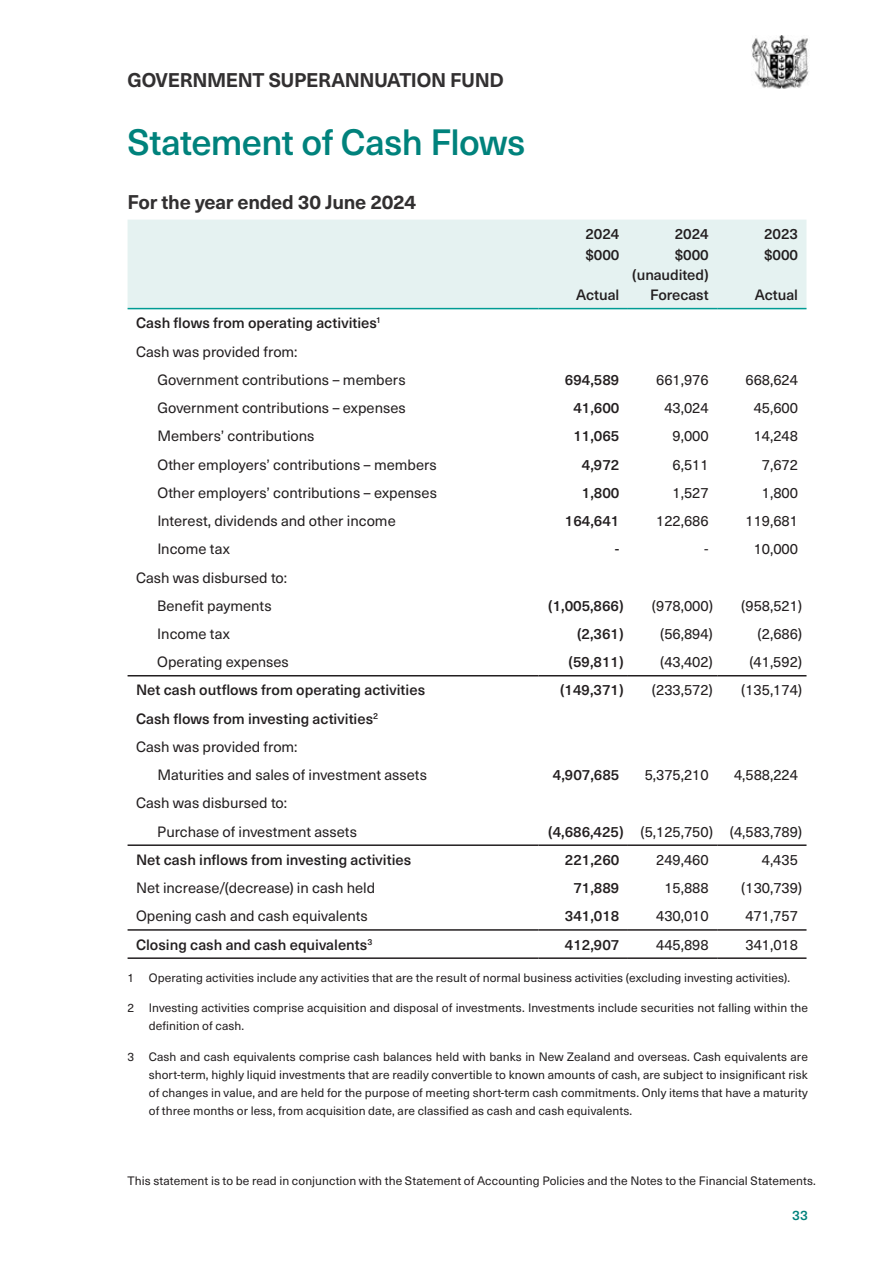
<style>
.page{position:relative;width:893px;height:1263px;background:#fff}
.page>*{position:absolute;margin:0;border:0;box-sizing:border-box;transform-origin:0 0}
.t1{font:500 36px "Neue Haas Unica W1 G";letter-spacing:-.02em;color:#00827c}
.t2{font:700 19.5px "Neue Haas Unica W1 G";letter-spacing:-.02em;color:#323031}
.t3{font:14.7px/28.2px "Neue Haas Unica W1 G";color:#231f20;text-align:center}
.t4{font:500 14.7px/20.2px "Neue Haas Unica W1 G";color:#231f20}
.t5{font:500 13.5px "Neue Haas Unica W1 G";color:#00827c}
.t6{font:12px/18px "Neue Haas Unica W1 G";letter-spacing:.005em;color:#231f20}
.s1{font-weight:400}
.s2{font-weight:500}
</style>
<div class="page">
<div style="left:128px;top:220px;width:678px;height:88px;background:#e5f2f1"></div>
<hr style="left:128px;top:308px;width:411px;height:1px;background:#009c94">
<hr style="left:539px;top:308px;width:89px;height:1px;background:#009c94">
<hr style="left:628px;top:308px;width:89px;height:1px;background:#009c94">
<hr style="left:717px;top:308px;width:89px;height:1px;background:#009c94">
<hr style="left:128px;top:675px;width:411px;height:1px;background:#231f20">
<hr style="left:128px;top:844px;width:411px;height:2px;background:#231f20">
<hr style="left:128px;top:929px;width:411px;height:2px;background:#231f20">
<hr style="left:539px;top:929px;width:89px;height:2px;background:#231f20">
<hr style="left:628px;top:929px;width:89px;height:2px;background:#231f20">
<hr style="left:717px;top:929px;width:89px;height:2px;background:#231f20">
<hr style="left:128px;top:957px;width:411px;height:2px;background:#231f20">
<hr style="left:539px;top:957px;width:89px;height:2px;background:#231f20">
<hr style="left:628px;top:957px;width:89px;height:2px;background:#231f20">
<hr style="left:717px;top:957px;width:89px;height:2px;background:#231f20">
<hr style="left:539px;top:675px;width:89px;height:1px;background:#231f20">
<hr style="left:628px;top:675px;width:89px;height:1px;background:#231f20">
<hr style="left:717px;top:675px;width:89px;height:1px;background:#231f20">
<hr style="left:539px;top:844px;width:89px;height:2px;background:#231f20">
<hr style="left:628px;top:844px;width:89px;height:2px;background:#231f20">
<hr style="left:717px;top:844px;width:89px;height:2px;background:#231f20">
<img style="left:752px;top:35px;width:57px;height:54px">
<h2 class="t2" style="left:128px;top:65px;width:378px">GOVERNMENT SUPERANNUATION FUND</h2>
<h1 class="t1" style="left:128px;top:115px;width:399px">Statement of Cash Flows</h1>
<h2 class="t2" style="left:128px;top:188px;width:290px">For the year ended 30 June 2024</h2>
<p class="t4" style="left:585px;top:223px;width:35px">2024 $000</p>
<p class="t4" style="left:576px;top:284px;width:45px">Actual</p>
<p class="t4" style="left:632px;top:223px;width:78px;text-align:right">2024<br>$000 (unaudited)<br>Forecast</p>
<p class="t4" style="left:764px;top:223px;width:35px">2023 $000</p>
<p class="t4" style="left:755px;top:284px;width:45px">Actual</p>
<p class="t4" style="left:136px;top:308px;width:246px;line-height:28.2px">Cash flows from operating activities<sup>1<br></sup><span class="s1">Cash was provided from:</span></p>
<p class="t3" style="left:157px;top:365px;width:250px">Government contributions – members</p>
<p class="t4" style="left:565px;top:369px;width:56px">694,589</p>
<p class="t3" style="left:656px;top:365px;width:54px">661,976</p>
<p class="t3" style="left:745px;top:365px;width:54px">668,624</p>
<p class="t3" style="left:157px;top:393px;width:250px">Government contributions – expenses</p>
<p class="t4" style="left:573px;top:397px;width:47px">41,600</p>
<p class="t3" style="left:664px;top:393px;width:46px">43,024</p>
<p class="t3" style="left:754px;top:393px;width:46px">45,600</p>
<p class="t3" style="left:157px;top:421px;width:159px">Members’ contributions</p>
<p class="t4" style="left:573px;top:425px;width:47px">11,065</p>
<p class="t3" style="left:673px;top:421px;width:38px">9,000</p>
<p class="t3" style="left:754px;top:421px;width:46px">14,248</p>
<p class="t3" style="left:157px;top:449px;width:281px">Other employers’ contributions – members</p>
<p class="t4" style="left:582px;top:453px;width:39px">4,972</p>
<p class="t3" style="left:673px;top:449px;width:38px">6,511</p>
<p class="t3" style="left:762px;top:449px;width:38px">7,672</p>
<p class="t3" style="left:157px;top:478px;width:281px">Other employers’ contributions – expenses</p>
<p class="t4" style="left:582px;top:482px;width:39px">1,800</p>
<p class="t3" style="left:673px;top:478px;width:38px">1,527</p>
<p class="t3" style="left:762px;top:478px;width:38px">1,800</p>
<p class="t3" style="left:157px;top:506px;width:240px">Interest, dividends and other income</p>
<p class="t4" style="left:565px;top:510px;width:56px">164,641</p>
<p class="t3" style="left:656px;top:506px;width:54px">122,686</p>
<p class="t3" style="left:745px;top:506px;width:54px">119,681</p>
<p class="t3" style="left:157px;top:534px;width:74px">Income tax</p>
<p class="t4" style="left:615px;top:538px;width:6px">-</p>
<p class="t3" style="left:704px;top:534px;width:6px">-</p>
<p class="t3" style="left:754px;top:534px;width:46px">10,000</p>
<p class="t3" style="left:136px;top:562px;width:152px">Cash was disbursed to:<br>Benefit payments</p>
<p class="t4" style="left:548px;top:594px;width:77px">(1,005,866)</p>
<p class="t3" style="left:652px;top:591px;width:63px">(978,000)</p>
<p class="t3" style="left:741px;top:591px;width:63px">(958,521)</p>
<p class="t3" style="left:157px;top:619px;width:74px">Income tax</p>
<p class="t4" style="left:577px;top:623px;width:48px">(2,361)</p>
<p class="t3" style="left:660px;top:619px;width:54px">(56,894)</p>
<p class="t3" style="left:758px;top:619px;width:46px">(2,686)</p>
<p class="t3" style="left:157px;top:647px;width:133px">Operating expenses</p>
<p class="t4" style="left:569px;top:651px;width:56px">(59,811)</p>
<p class="t3" style="left:660px;top:647px;width:54px">(43,402)</p>
<p class="t3" style="left:749px;top:647px;width:54px">(41,592)</p>
<p class="t4" style="left:136px;top:679px;width:291px">Net cash outflows from operating activities</p>
<p class="t4" style="left:560px;top:679px;width:65px">(149,371)</p>
<p class="t3" style="left:652px;top:675px;width:63px">(233,572)</p>
<p class="t3" style="left:741px;top:675px;width:63px">(135,174)</p>
<p class="t4" style="left:136px;top:703px;width:244px;line-height:28.2px">Cash flows from investing activities<sup>2<br></sup><span class="s1">Cash was provided from:</span></p>
<p class="t3" style="left:157px;top:760px;width:271px">Maturities and sales of investment assets</p>
<p class="t4" style="left:553px;top:764px;width:68px">4,907,685</p>
<p class="t3" style="left:645px;top:760px;width:66px">5,375,210</p>
<p class="t3" style="left:734px;top:760px;width:66px">4,588,224</p>
<p class="t3" style="left:157px;top:788px;width:201px;text-align:left;text-indent:-21px">Cash was disbursed to:<br>Purchase of investment assets</p>
<p class="t3" style="left:548px;top:816px;width:256px"><span class="s2">(4,686,425)</span> (5,125,750) (4,583,789)</p>
<p class="t4" style="left:136px;top:849px;width:277px">Net cash inflows from investing activities</p>
<p class="t4" style="left:565px;top:849px;width:56px">221,260</p>
<p class="t3" style="left:656px;top:845px;width:54px">249,460</p>
<p class="t3" style="left:762px;top:845px;width:38px">4,435</p>
<p class="t3" style="left:136px;top:873px;width:241px">Net increase/(decrease) in cash held</p>
<p class="t4" style="left:573px;top:877px;width:47px">71,889</p>
<p class="t3" style="left:664px;top:873px;width:46px">15,888</p>
<p class="t3" style="left:741px;top:873px;width:63px">(130,739)</p>
<p class="t3" style="left:136px;top:901px;width:233px">Opening cash and cash equivalents</p>
<p class="t4" style="left:565px;top:905px;width:56px">341,018</p>
<p class="t3" style="left:656px;top:901px;width:54px">430,010</p>
<p class="t3" style="left:745px;top:901px;width:54px">471,757</p>
<p class="t4" style="left:136px;top:933px;width:238px">Closing cash and cash equivalents<sup>3</sup></p>
<p class="t4" style="left:565px;top:933px;width:56px">412,907</p>
<p class="t3" style="left:656px;top:929px;width:54px">445,898</p>
<p class="t3" style="left:745px;top:929px;width:54px">341,018</p>
<p class="t6" style="left:128px;top:968px;width:664px">1 Operating activities include any activities that are the result of normal business activities (excluding investing activities).</p>
<p class="t6" style="left:149px;top:998px;width:661px;text-indent:-21px">2 Investing activities comprise acquisition and disposal of investments. Investments include securities not falling within the definition of cash.</p>
<p class="t6" style="left:149px;top:1047px;width:661px;text-align:justify;text-indent:-21px">3 Cash and cash equivalents comprise cash balances held with banks in New Zealand and overseas. Cash equivalents are short-term, highly liquid investments that are readily convertible to known amounts of cash, are subject to insignificant risk of changes in value, and are held for the purpose of meeting short-term cash commitments. Only items that have a maturity of three months or less, from acquisition date, are classified as cash and cash equivalents.</p>
<p class="t6" style="left:128px;top:1171px;width:690px">This statement is to be read in conjunction with the Statement of Accounting Policies and the Notes to the Financial Statements.</p>
<p class="t5" style="left:792px;top:1204px;width:17px">33</p>
</div>
